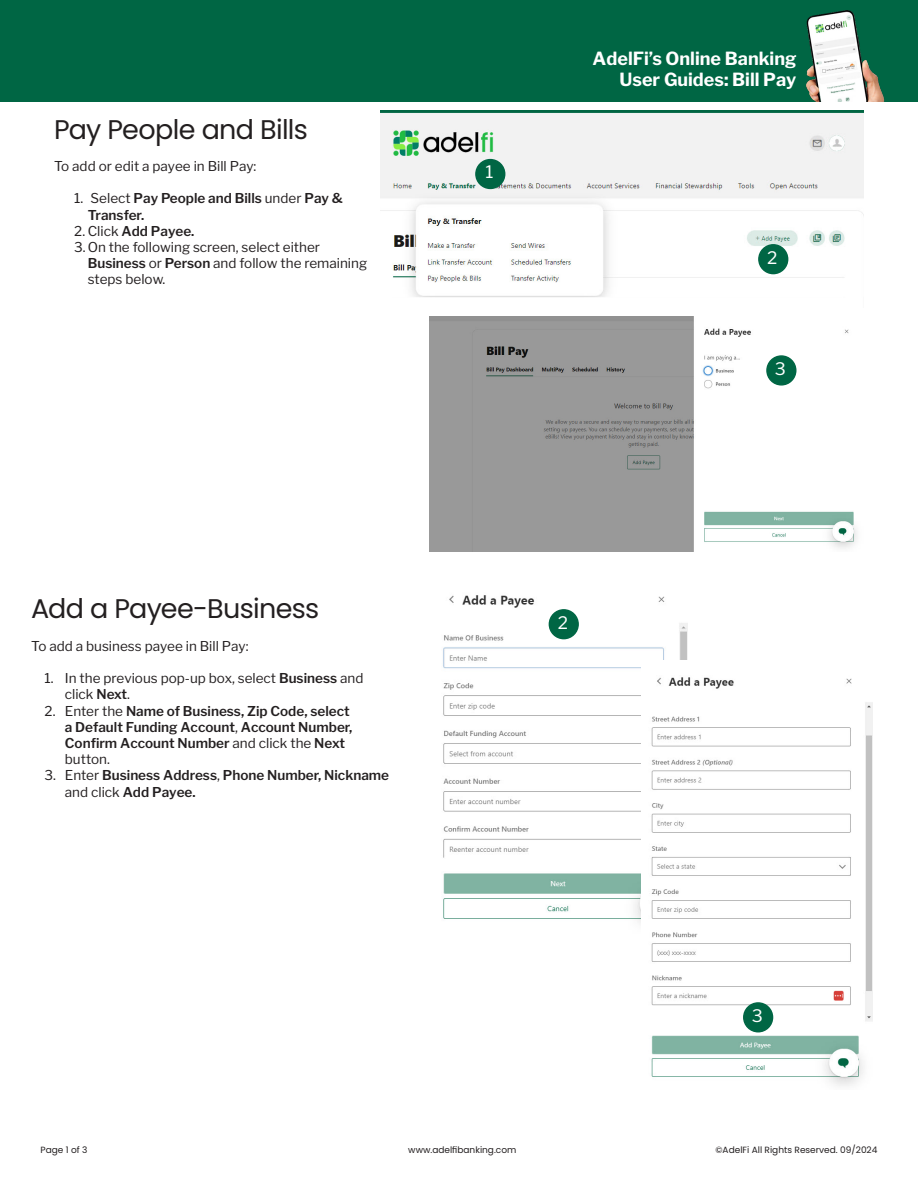
<style>
.page{position:relative;width:918px;height:1188px;background:#fff}
.page>*{position:absolute;margin:0;border:0;box-sizing:border-box;transform-origin:0 0}
.t1{font:27px "Poppins";letter-spacing:-.025em;color:#231f20}
.t2{font:700 18px/21.6px "Libre Franklin";color:#fff;text-align:right}
.t3{font:17.1px "Libre Franklin";color:#fff}
.t4{font:600 13.5px/16.2px "Libre Franklin";color:#231f20}
.t5{font:13.5px/16.2px "Libre Franklin";color:#231f20}
.t6{font:9px "Poppins";color:#231f20}
.s1{font-weight:400}
.s2{font-weight:600}
</style>
<div class="page">
<div style="left:0;top:0;width:918px;height:101px;background:#064"></div>
<img style="left:807px;top:11px;width:77px;height:90px">
<img style="left:381px;top:110px;width:483px;height:187px">
<img style="left:443px;top:595px;width:244px;height:328px">
<img style="left:642px;top:661px;width:230px;height:425px">
<div style="left:476px;top:160px;width:29px;height:28px;background:#064;border-radius:50%"></div>
<div style="left:475px;top:159px;width:30px;height:30px;border:1px solid #064;border-radius:50%"></div>
<div style="left:759px;top:245px;width:29px;height:29px;background:#064;border-radius:50%"></div>
<div style="left:758px;top:244px;width:30px;height:30px;border:1px solid #064;border-radius:50%"></div>
<img style="left:429px;top:317px;width:428px;height:234px">
<div style="left:767px;top:356px;width:29px;height:29px;background:#064;border-radius:50%"></div>
<div style="left:766px;top:355px;width:31px;height:31px;border:1px solid #064;border-radius:50%"></div>
<div style="left:549px;top:610px;width:29px;height:29px;background:#064;border-radius:50%"></div>
<div style="left:549px;top:609px;width:30px;height:30px;border:1px solid #064;border-radius:50%"></div>
<div style="left:744px;top:1003px;width:29px;height:29px;background:#064;border-radius:50%"></div>
<div style="left:743px;top:1002px;width:30px;height:30px;border:1px solid #064;border-radius:50%"></div>
<p class="t1" style="left:54px;top:113px;width:256px">Pay People and Bills</p>
<p class="t5" style="left:54px;top:158px;width:204px">To add or edit a payee in Bill Pay:</p>
<p class="t4" style="left:88px;top:190px;width:257px;text-indent:-14px"><span class="s1">1. Select</span> Pay People and Bills <span class="s1">under</span> Pay &amp;<br>Transfer.</p>
<p class="t4" style="left:74px;top:223px;width:122px"><span class="s1">2. Click</span> Add Payee.</p>
<p class="t5" style="left:88px;top:239px;width:281px;text-indent:-14px">3.On the following screen, select either<br><span class="s2">Business</span> or <span class="s2">Person</span> and follow the remaining steps below.</p>
<p class="t1" style="left:31px;top:593px;width:290px">Add a Payee-Business</p>
<p class="t5" style="left:31px;top:638px;width:219px">To add a business payee in Bill Pay:</p>
<p class="t5" style="left:65px;top:670px;width:300px;text-indent:-20px">1. In the previous pop-up box, select <span class="s2">Business</span> and click <span class="s2">Next</span>.</p>
<p class="t4" style="left:65px;top:703px;width:289px;text-indent:-20px"><span class="s1">2. Enter the</span> Name of Business, Zip Code, select a Default Funding Account<span class="s1">,</span> Account Number, Confirm Account Number <span class="s1">and click the</span> Next <span class="s1">button.</span></p>
<p class="t4" style="left:65px;top:767px;width:326px;text-indent:-20px"><span class="s1">3. Enter</span> Business Address<span class="s1">,</span> Phone Number, Nickname <span class="s1">and click</span> Add Payee.</p>
<p class="t3" style="left:485px;top:162px;width:9px">1</p>
<h2 class="t2" style="left:593px;top:48px;width:205px">AdelFi’s Online Banking<br>User Guides: Bill Pay</h2>
<p class="t3" style="left:767px;top:247px;width:12px">2</p>
<p class="t3" style="left:775px;top:358px;width:12px">3</p>
<p class="t3" style="left:558px;top:612px;width:12px">2</p>
<p class="t3" style="left:752px;top:1005px;width:12px">3</p>
<p class="t6" style="left:40px;top:1145px;width:49px">Page 1 of 3</p>
<p class="t6" style="left:408px;top:1145px;width:110px">www.adelfibanking.com</p>
<p class="t6" style="left:716px;top:1145px;width:163px">©AdelFi All Rights Reserved. 09/2024</p>
</div>
